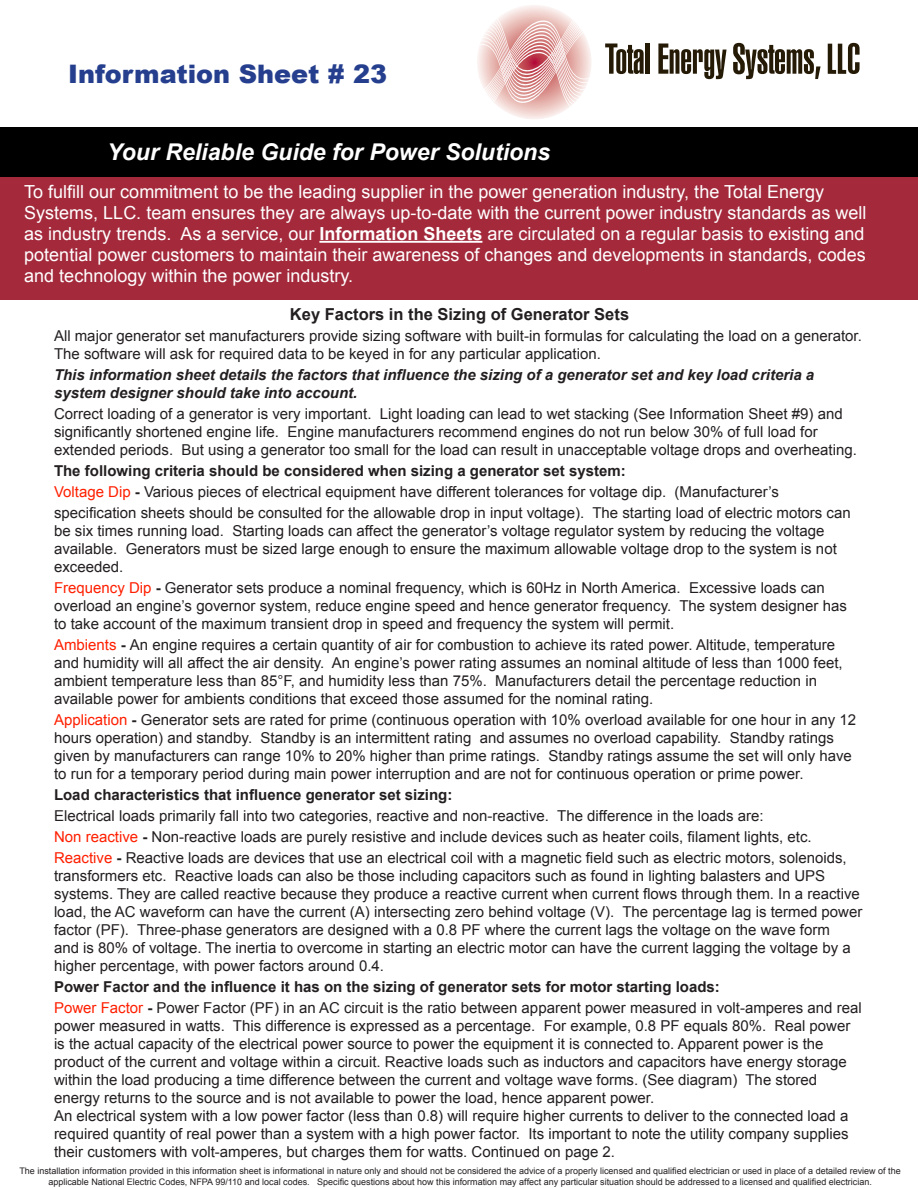
<style>
.page{position:relative;width:918px;height:1188px;background:#fff}
.page>*{position:absolute;margin:0;border:0;box-sizing:border-box;transform-origin:0 0}
.t1{font:900 25.5px "Arial";color:#253f8e}
.t2{font:italic 700 23.1px "Arial";color:#fff}
.t3{font:18px/21px "Arial";color:#fff}
.t4{font:700 16.5px "Arial";color:#231f20}
.t5{font:15px/18px "Arial";color:#231f20}
.t6{font:700 15px "Arial";color:#231f20}
.t7{font:italic 700 15px/18px "Arial";color:#231f20}
.t8{font:9px/10.8px "Arial";color:#231f20;text-align:center}
.s1{font-weight:700}
.s2{color:#ff1f00}
</style>
<div class="page">
<hr style="left:645px;top:44px;width:4px;height:30px;background:#251a05">
<svg style="left:658px;top:44px;width:69px;height:35px"></svg>
<svg style="left:477px;top:5px;width:167px;height:114px"></svg>
<svg style="left:733px;top:43px;width:88px;height:36px"></svg>
<svg style="left:828px;top:43px;width:32px;height:31px"></svg>
<div style="left:0;top:127px;width:918px;height:53px;background:#000"></div>
<div style="left:0;top:177px;width:918px;height:123px;background:#a3293b"></div>
<hr style="left:319px;top:241px;width:163px;height:2px;background:#fff">
<p class="t1" style="left:68px;top:56px;width:321px">Information Sheet # 23</p>
<p class="t2" style="left:107px;top:137px;width:444px">Your Reliable Guide for Power Solutions</p>
<p class="t3" style="left:24px;top:181px;width:844px">To fulfill our commitment to be the leading supplier in the power generation industry, the Total Energy Systems, LLC. team ensures they are always up-to-date with the current power industry standards as well as industry trends. As a service, our <span class="s1">Information Sheets</span> are circulated on a regular basis to existing and potential power customers to maintain their awareness of changes and developments in standards, codes and technology within the power industry.</p>
<p class="t4" style="left:290px;top:303px;width:341px">Key Factors in the Sizing of Generator Sets</p>
<p class="t5" style="left:54px;top:327px;width:809px">All major generator set manufacturers provide sizing software with built-in formulas for calculating the load on a generator.<br>The software will ask for required data to be keyed in for any particular application.</p>
<p class="t7" style="left:54px;top:366px;width:762px">This information sheet details the factors that influence the sizing of a generator set and key load criteria a system designer should take into account.</p>
<p class="t5" style="left:54px;top:405px;width:804px">Correct loading of a generator is very important. Light loading can lead to wet stacking (See Information Sheet #9) and significantly shortened engine life. Engine manufacturers recommend engines do not run below 30% of full load for extended periods. But using a generator too small for the load can result in unacceptable voltage drops and overheating.</p>
<p class="t6" style="left:54px;top:460px;width:573px">The following criteria should be considered when sizing a generator set system:</p>
<p class="t5" style="left:54px;top:481px;width:798px;line-height:21px"><span class="s2">Voltage Dip</span> <span class="s1">-</span> Various pieces of electrical equipment have different tolerances for voltage dip. (Manufacturer’s specification sheets should be consulted for the allowable drop in input voltage). The starting load of electric motors can</p>
<p class="t5" style="left:54px;top:522px;width:784px">be six times running load. Starting loads can affect the generator’s voltage regulator system by reducing the voltage available. Generators must be sized large enough to ensure the maximum allowable voltage drop to the system is not exceeded.</p>
<p class="t5" style="left:54px;top:579px;width:794px"><span class="s2">Frequency Dip</span> <span class="s1">-</span> Generator sets produce a nominal frequency, which is 60Hz in North America. Excessive loads can overload an engine’s governor system, reduce engine speed and hence generator frequency. The system designer has to take account of the maximum transient drop in speed and frequency the system will permit.</p>
<p class="t5" style="left:54px;top:636px;width:790px"><span class="s2">Ambients</span> <span class="s1">-</span> An engine requires a certain quantity of air for combustion to achieve its rated power. Altitude, temperature and humidity will all affect the air density. An engine’s power rating assumes an nominal altitude of less than 1000 feet, ambient temperature less than 85°F, and humidity less than 75%. Manufacturers detail the percentage reduction in available power for ambients conditions that exceed those assumed for the nominal rating.</p>
<p class="t5" style="left:54px;top:711px;width:804px"><span class="s2">Application</span> <span class="s1">-</span> Generator sets are rated for prime (continuous operation with 10% overload available for one hour in any 12 hours operation) and standby. Standby is an intermittent rating and assumes no overload capability. Standby ratings given by manufacturers can range 10% to 20% higher than prime ratings. Standby ratings assume the set will only have to run for a temporary period during main power interruption and are not for continuous operation or prime power.</p>
<p class="t6" style="left:54px;top:784px;width:400px">Load characteristics that influence generator set sizing:</p>
<p class="t5" style="left:54px;top:807px;width:711px">Electrical loads primarily fall into two categories, reactive and non-reactive. The difference in the loads are:</p>
<p class="t5" style="left:54px;top:828px;width:759px"><span class="s2">Non reactive</span> <span class="s1">-</span> Non-reactive loads are purely resistive and include devices such as heater coils, filament lights, etc.</p>
<p class="t5" style="left:54px;top:849px;width:810px"><span class="s2">Reactive</span> <span class="s1">-</span> Reactive loads are devices that use an electrical coil with a magnetic field such as electric motors, solenoids, transformers etc. Reactive loads can also be those including capacitors such as found in lighting balasters and UPS systems. They are called reactive because they produce a reactive current when current flows through them. In a reactive load, the AC waveform can have the current (A) intersecting zero behind voltage (V). The percentage lag is termed power factor (PF). Three-phase generators are designed with a 0.8 PF where the current lags the voltage on the wave form<br>and is 80% of voltage. The inertia to overcome in starting an electric motor can have the current lagging the voltage by a higher percentage, with power factors around 0.4.</p>
<p class="t6" style="left:54px;top:976px;width:667px">Power Factor and the influence it has on the sizing of generator sets for motor starting loads:</p>
<p class="t5" style="left:54px;top:999px;width:809px"><span class="s2">Power Factor</span> <span class="s1">-</span> Power Factor (PF) in an AC circuit is the ratio between apparent power measured in volt-amperes and real power measured in watts. This difference is expressed as a percentage. For example, 0.8 PF equals 80%. Real power is the actual capacity of the electrical power source to power the equipment it is connected to. Apparent power is the product of the current and voltage within a circuit. Reactive loads such as inductors and capacitors have energy storage within the load producing a time difference between the current and voltage wave forms. (See diagram) The stored energy returns to the source and is not available to power the load, hence apparent power.<br>An electrical system with a low power factor (less than 0.8) will require higher currents to deliver to the connected load a required quantity of real power than a system with a high power factor. Its important to note the utility company supplies their customers with volt-amperes, but charges them for watts. Continued on page 2.</p>
<p class="t8" style="left:19px;top:1165px;width:883px">The installation information provided in this information sheet is informational in nature only and should not be considered the advice of a properly licensed and qualified electrician or used in place of a detailed review of the applicable National Electric Codes, NFPA 99/110 and local codes. Specific questions about how this information may affect any particular situation should be addressed to a licensed and qualified electrician.</p>
</div>
